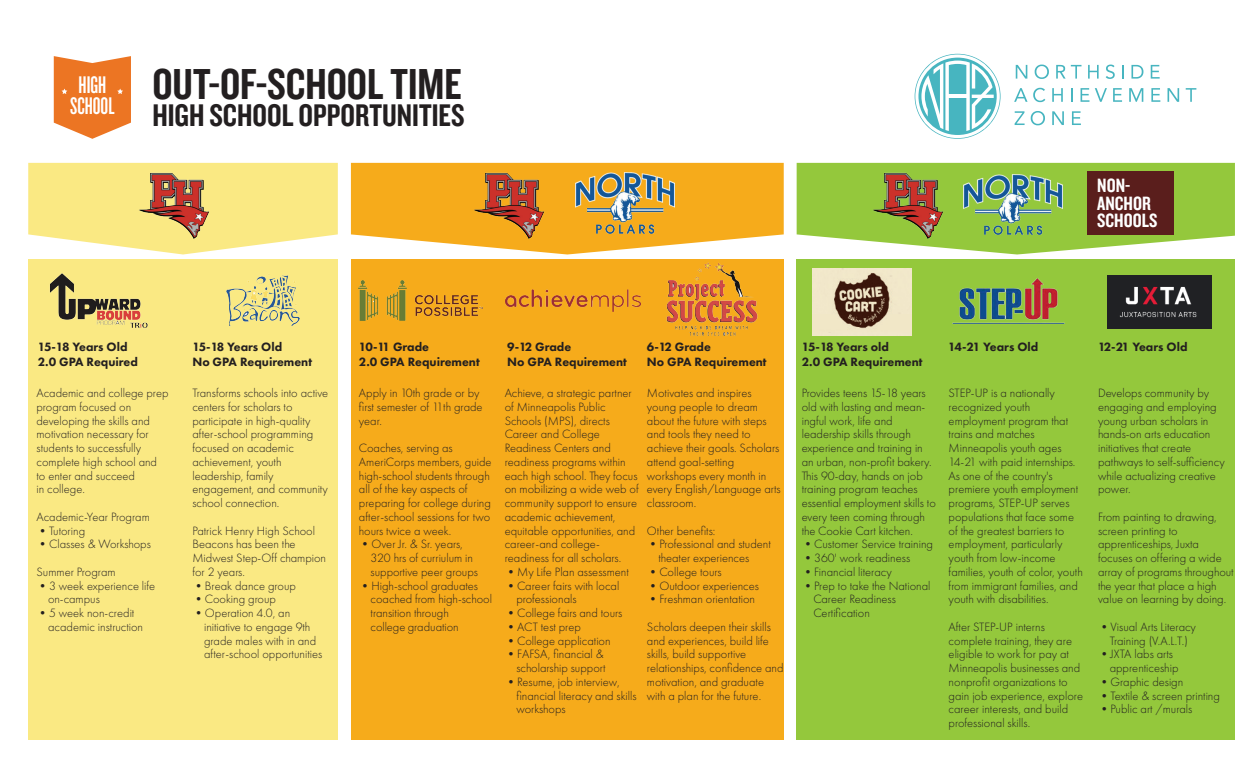
<style>
.page{position:relative;width:1260px;height:765px;background:#fff}
.page>*{position:absolute;margin:0;border:0;box-sizing:border-box;transform-origin:0 0}
.t1{font:45px "Knockout 49 Liteweight";color:#231f20}
.t2{font:32.5px "Knockout 49 Liteweight";color:#231f20}
.t3{font:25px/21.2px "Knockout 47 Bantamweight";color:#fff;text-align:center}
.t4{font:20px/17.5px "Knockout 49 Liteweight";color:#fff}
.t5{font:300 12.5px/13.8px "Futura PT";color:#231f20}
.t6{font:800 12.5px/15px "Futura PT";color:#231f20}
</style>
<div class="page">
<svg style="left:28px;top:163px;width:310px;height:91px;background:#faeb92"></svg>
<svg style="left:351px;top:163px;width:433px;height:91px;background:#f7b73c"></svg>
<svg style="left:797px;top:163px;width:438px;height:91px;fill:#94c83c"></svg>
<div style="left:28px;top:260px;width:310px;height:480px;background:#fae983"></div>
<div style="left:351px;top:260px;width:433px;height:480px;background:#f6ab1b"></div>
<div style="left:797px;top:260px;width:438px;height:480px;background:#94c83c"></div>
<svg style="left:1016px;top:65px;width:11px;height:14px"></svg>
<svg style="left:1035px;top:65px;width:14px;height:14px"></svg>
<svg style="left:1056px;top:65px;width:26px;height:14px"></svg>
<svg style="left:1088px;top:65px;width:11px;height:14px"></svg>
<svg style="left:1106px;top:65px;width:9px;height:14px"></svg>
<svg style="left:1122px;top:65px;width:2px;height:14px"></svg>
<svg style="left:1131px;top:65px;width:12px;height:14px"></svg>
<svg style="left:1151px;top:65px;width:9px;height:14px"></svg>
<svg style="left:1014px;top:88px;width:31px;height:14px"></svg>
<svg style="left:1052px;top:88px;width:11px;height:14px"></svg>
<svg style="left:1071px;top:88px;width:1px;height:14px"></svg>
<svg style="left:1081px;top:88px;width:8px;height:14px"></svg>
<svg style="left:1095px;top:88px;width:12px;height:14px"></svg>
<svg style="left:1113px;top:88px;width:9px;height:14px"></svg>
<svg style="left:1129px;top:88px;width:14px;height:14px"></svg>
<svg style="left:1151px;top:88px;width:9px;height:14px"></svg>
<svg style="left:1168px;top:88px;width:11px;height:14px"></svg>
<svg style="left:1186px;top:88px;width:10px;height:14px"></svg>
<svg style="left:1015px;top:111px;width:10px;height:14px"></svg>
<svg style="left:1031px;top:111px;width:14px;height:14px"></svg>
<svg style="left:1052px;top:111px;width:12px;height:14px"></svg>
<svg style="left:1072px;top:111px;width:9px;height:14px"></svg>
<svg style="left:915px;top:54px;width:86px;height:85px"></svg>
<div style="left:915px;top:54px;width:85px;height:84px;border:3px solid #fff;border-radius:50%"></div>
<svg style="left:921px;top:61px;width:73px;height:70px"></svg>
<img style="left:226px;top:275px;width:74px;height:52px">
<img style="left:471px;top:172px;width:74px;height:67px">
<img style="left:1107px;top:276px;width:105px;height:53px">
<img style="left:812px;top:269px;width:100px;height:66px">
<img style="left:952px;top:278px;width:113px;height:46px">
<img style="left:50px;top:273px;width:98px;height:57px">
<img style="left:576px;top:173px;width:98px;height:60px">
<img style="left:870px;top:172px;width:74px;height:67px">
<img style="left:136px;top:172px;width:74px;height:67px">
<img style="left:964px;top:174px;width:98px;height:60px">
<div style="left:1087px;top:171px;width:87px;height:64px;background:#5a1e1c"></div>
<svg style="left:54px;top:56px;width:77px;height:83px;background:#ee8943"></svg>
<img style="left:506px;top:290px;width:134px;height:22px">
<img style="left:359px;top:280px;width:124px;height:41px">
<img style="left:663px;top:259px;width:97px;height:77px">
<h3 class="t3" style="left:70px;top:73px;width:46px">HIGH<br>SCHOOL</h3>
<h1 class="t1" style="left:152px;top:55px;width:311px">OUT-OF-SCHOOL TIME</h1>
<h2 class="t2" style="left:152px;top:95px;width:314px">HIGH SCHOOL OPPORTUNITIES</h2>
<h3 class="t4" style="left:1097px;top:176px;width:62px">NON-<br>ANCHOR<br>SCHOOLS</h3>
<p class="t6" style="left:38px;top:339px;width:102px">15-18 Years Old<br>2.0 GPA Required</p>
<p class="t6" style="left:192px;top:339px;width:121px">15-18 Years Old<br>No GPA Requirement</p>
<p class="t6" style="left:359px;top:339px;width:122px">10-11 Grade<br>2.0 GPA Requirement</p>
<p class="t6" style="left:507px;top:339px;width:121px">9-12 Grade<br>No GPA Requirement</p>
<p class="t6" style="left:647px;top:339px;width:121px">6-12 Grade<br>No GPA Requirement</p>
<p class="t6" style="left:802px;top:339px;width:122px">15-18 Years old<br>2.0 GPA Requirement</p>
<p class="t6" style="left:948px;top:339px;width:92px">14-21 Years Old</p>
<p class="t6" style="left:1098px;top:339px;width:91px">12-21 Years Old</p>
<p class="t5" style="left:37px;top:386px;width:134px">Academic and college prep program focused on developing the skills and motivation necessary for students to successfully complete high school and to enter and succeed<br>in college.</p>
<p class="t5" style="left:37px;top:510px;width:115px">Academic-Year Program</p>
<p class="t5" style="left:37px;top:524px;width:50px">•Tutoring</p>
<p class="t5" style="left:37px;top:538px;width:116px">•Classes &amp; Workshops</p>
<p class="t5" style="left:37px;top:565px;width:81px">Summer Program</p>
<p class="t5" style="left:48px;top:579px;width:109px;text-indent:-12px">•3 week experience life on-campus</p>
<p class="t5" style="left:48px;top:606px;width:96px;text-indent:-12px">•5 week non-credit academic instruction</p>
<p class="t5" style="left:192px;top:386px;width:137px">Transforms schools into active centers for scholars to participate in high-quality after-school programming focused on academic achievement, youth leadership, family engagement, and community school connection.</p>
<p class="t5" style="left:192px;top:524px;width:135px">Patrick Henry High School<br>Beacons has been the<br>Midwest Step-Off champion for 2 years.</p>
<p class="t5" style="left:192px;top:579px;width:105px">•Break dance group</p>
<p class="t5" style="left:192px;top:593px;width:85px">•Cooking group</p>
<p class="t5" style="left:204px;top:606px;width:120px;text-indent:-12px">•Operation 4.0, an initiative to engage 9th grade males with in and after-school opportunities</p>
<p class="t5" style="left:359px;top:386px;width:125px">Apply in 10th grade or by first semester of 11th grade year.</p>
<p class="t5" style="left:359px;top:441px;width:134px">Coaches, serving as<br>AmeriCorps members, guide high-school students through all of the key aspects of preparing for college during after-school sessions for two hours twice a week.</p>
<p class="t5" style="left:371px;top:538px;width:109px;text-indent:-12px">•Over Jr. &amp; Sr. years,<br>320 hrs of curriulum in supportive peer groups</p>
<p class="t5" style="left:371px;top:579px;width:123px;text-indent:-12px">•High-school graduates coached from high-school transition through<br>college graduation</p>
<p class="t5" style="left:505px;top:386px;width:135px">Achieve, a strategic partner of Minneapolis Public<br>Schools (MPS), directs<br>Career and College<br>Readiness Centers and readiness programs within each high school. They focus on mobilizing a wide web of community support to ensure academic achievement, equitable opportunities, and career-and college&shy;readiness for all scholars.</p>
<p class="t5" style="left:505px;top:565px;width:126px">•My Life Plan assessment</p>
<p class="t5" style="left:516px;top:579px;width:105px;text-indent:-12px">•Career fairs with local professionals</p>
<p class="t5" style="left:505px;top:606px;width:119px">•College fairs and tours</p>
<p class="t5" style="left:505px;top:620px;width:78px">•ACT test prep</p>
<p class="t5" style="left:505px;top:634px;width:107px">•College application</p>
<p class="t5" style="left:505px;top:648px;width:102px;text-align:right">•FAFSA, financial &amp; scholarship support</p>
<p class="t5" style="left:516px;top:675px;width:122px;text-indent:-12px">•Resume, job interview, financial literacy and skills workshops</p>
<p class="t5" style="left:647px;top:386px;width:135px">Motivates and inspires young people to dream about the future with steps and tools they need to achieve their goals. Scholars attend goal-setting workshops every month in every English/Language arts classroom.</p>
<p class="t5" style="left:647px;top:524px;width:70px">Other benefits:</p>
<p class="t5" style="left:659px;top:538px;width:114px;text-indent:-12px">•Professional and student theater experiences</p>
<p class="t5" style="left:647px;top:565px;width:76px">•College tours</p>
<p class="t5" style="left:647px;top:579px;width:114px">•Outdoor experiences</p>
<p class="t5" style="left:647px;top:593px;width:110px">•Freshman orientation</p>
<p class="t5" style="left:647px;top:620px;width:138px">Scholars deepen their skills and experiences, build life skills, build supportive relationships, confidence and motivation, and graduate with a plan for the future.</p>
<p class="t5" style="left:802px;top:386px;width:136px">Provides teens 15-18 years old with lasting and mean&shy;ingful work, life and leadership skills through experience and training in an urban, non-profit bakery.<br>This 90-day, hands on job training program teaches essential employment skills to every teen coming through the Cookie Cart kitchen.</p>
<p class="t5" style="left:802px;top:538px;width:133px">•Customer Service training</p>
<p class="t5" style="left:802px;top:551px;width:110px">•360' work readiness</p>
<p class="t5" style="left:802px;top:565px;width:91px">•Financial literacy</p>
<p class="t5" style="left:813px;top:579px;width:119px;text-indent:-12px">•Prep to take the National<br>Career Readiness<br>Certification</p>
<p class="t5" style="left:949px;top:386px;width:136px">STEP-UP is a nationally recognized youth employment program that trains and matches<br>Minneapolis youth ages<br>14-21 with paid internships.<br>As one of the country's premiere youth employment programs, STEP-UP serves populations that face some of the greatest barriers to employment, particularly youth from low-income families, youth of color, youth from immigrant families, and youth with disabilities.</p>
<p class="t5" style="left:949px;top:620px;width:136px">After STEP-UP interns complete training, they are eligible to work for pay at<br>Minneapolis businesses and nonprofit organizations to gain job experience, explore career interests, and build professional skills.</p>
<p class="t5" style="left:1098px;top:386px;width:128px">Develops community by engaging and employing young urban scholars in hands-on arts education initiatives that create pathways to self-sufficiency while actualizing creative power.</p>
<p class="t5" style="left:1098px;top:510px;width:137px">From painting to drawing, screen printing to apprenticeships, Juxta focuses on offering a wide array of programs throughout the year that place a high value on learning by doing.</p>
<p class="t5" style="left:1098px;top:620px;width:99px;text-align:center">•Visual Arts Literacy<br>Training (V.A.L.T.)</p>
<p class="t5" style="left:1110px;top:648px;width:70px;text-indent:-12px">•JXTA labs arts apprenticeship</p>
<p class="t5" style="left:1098px;top:675px;width:87px">•Graphic design</p>
<p class="t5" style="left:1098px;top:689px;width:123px">•Textile &amp; screen printing</p>
<p class="t5" style="left:1098px;top:703px;width:96px">•Public art /murals</p>
</div>
